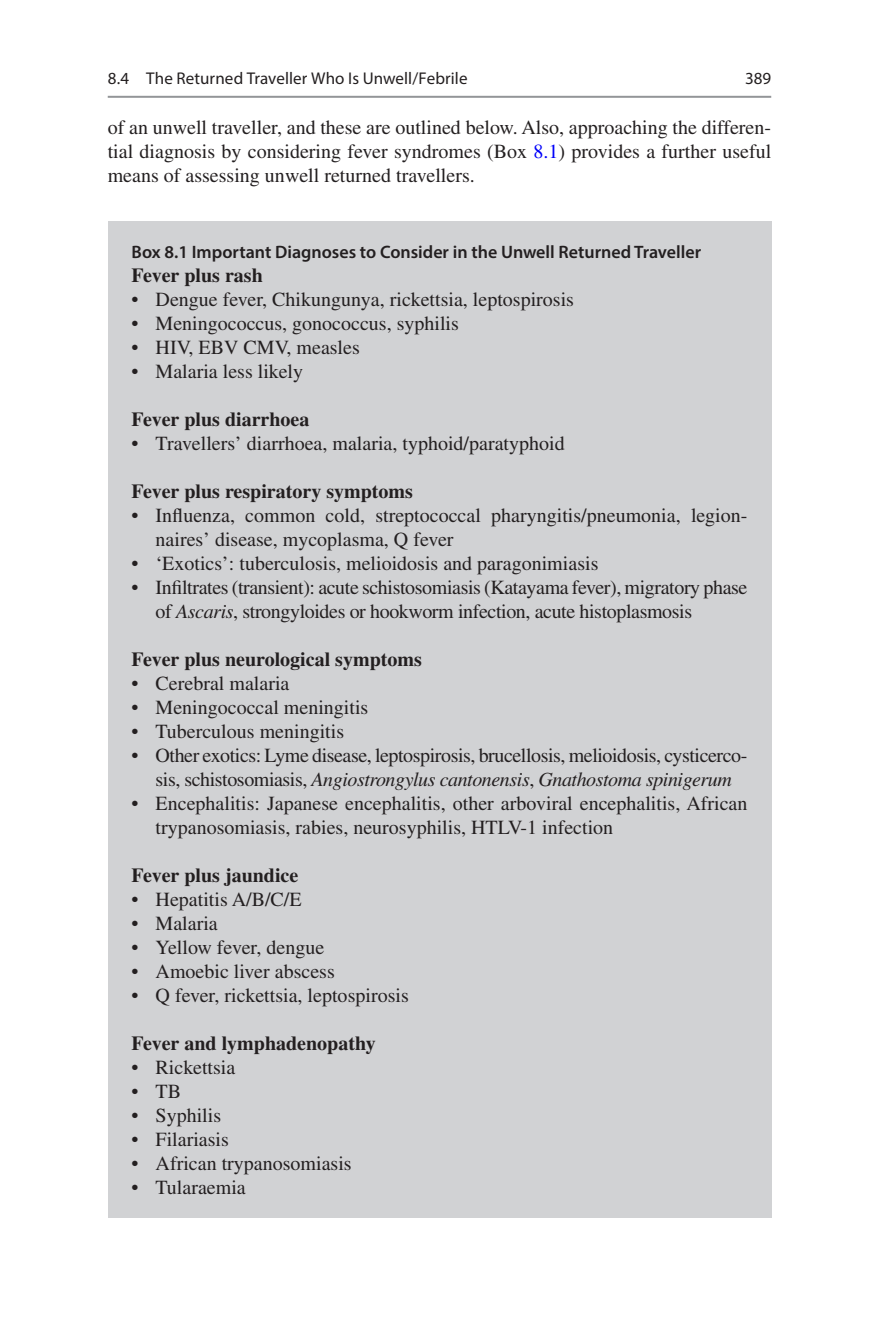
<style>
.page{position:relative;width:879px;height:1333px;background:#fff}
.page>*{position:absolute;margin:0;border:0;box-sizing:border-box;transform-origin:0 0}
.t1{font:20px/24px "Pqwmpd Times LT Std";color:#231f20}
.t2{font:20px/24px "Pqwmpd Times LT Std";letter-spacing:-.02em;color:#231f20}
.t3{font:700 20px "Vbysnn Times LT Std";color:#231f20}
.t4{font:italic 20px "Sfvcvx Times LT Std";letter-spacing:-.02em;color:#231f20}
.t5{font:600 18px "Tprdpd Myriad Pro";color:#231f20}
.t6{font:17px "Qhftlm Myriad Pro";letter-spacing:.01em;color:#231f20}
.s1{color:#0000fa}
.s2{font-family:"Sfvcvx Times LT Std";font-style:italic}
.s3{font-family:"Pqwmpd Times LT Std";font-style:normal}
</style>
<div class="page">
<div style="left:108px;top:221px;width:663px;height:996px;background:#d1d2d4"></div>
<hr style="left:108px;top:96px;width:663px;height:2px;background:#939598">
<p class="t6" style="left:108px;top:68px;width:361px">8.4 The Returned Traveller Who Is Unwell/Febrile</p>
<p class="t6" style="left:745px;top:68px;width:28px">389</p>
<p class="t1" style="left:108px;top:116px;width:665px;text-align:justify">of an unwell traveller, and these are outlined below. Also, approaching the differen&shy;tial diagnosis by considering fever syndromes (Box <span class="s1">8.1</span>) provides a further useful means of assessing unwell returned travellers.</p>
<p class="t5" style="left:132px;top:240px;width:571px">Box 8.1 Important Diagnoses to Consider in the Unwell Returned Traveller</p>
<p class="t3" style="left:132px;top:263px;width:133px">Fever plus rash</p>
<p class="t1" style="left:132px;top:287px;width:444px">• Dengue fever, Chikungunya, rickettsia, leptospirosis</p>
<p class="t1" style="left:132px;top:311px;width:329px">• Meningococcus, gonococcus, syphilis</p>
<p class="t1" style="left:132px;top:335px;width:230px">• HIV, EBV CMV, measles</p>
<p class="t1" style="left:132px;top:359px;width:173px">• Malaria less likely</p>
<p class="t3" style="left:132px;top:407px;width:179px">Fever plus diarrhoea</p>
<p class="t1" style="left:132px;top:431px;width:435px">• Travellers’ diarrhoea, malaria, typhoid/paratyphoid</p>
<p class="t3" style="left:132px;top:479px;width:283px">Fever plus respiratory symptoms</p>
<p class="t1" style="left:156px;top:503px;width:593px;text-indent:-24px">• Influenza, common cold, streptococcal pharyngitis/pneumonia, legion&shy;naires’ disease, mycoplasma, Q fever</p>
<p class="t1" style="left:132px;top:551px;width:468px">• ‘Exotics’: tuberculosis, melioidosis and paragonimiasis</p>
<p class="t2" style="left:156px;top:575px;width:593px;text-indent:-24px">• Infiltrates (transient): acute schistosomiasis (Katayama fever), migratory phase of <span class="s2">Ascaris</span>, strongyloides or hookworm infection, acute histoplasmosis</p>
<p class="t3" style="left:132px;top:647px;width:292px">Fever plus neurological symptoms</p>
<p class="t1" style="left:132px;top:671px;width:159px">• Cerebral malaria</p>
<p class="t1" style="left:132px;top:695px;width:238px">• Meningococcal meningitis</p>
<p class="t1" style="left:132px;top:719px;width:214px">• Tuberculous meningitis</p>
<p class="t2" style="left:132px;top:743px;width:617px">• Other exotics: Lyme disease, leptospirosis, brucellosis, melioidosis, cysticerco-</p>
<p class="t4" style="left:156px;top:768px;width:578px"><span class="s3">sis, schistosomiasis,</span> Angiostrongylus cantonensis<span class="s3">,</span> Gnathostoma spinigerum</p>
<p class="t1" style="left:156px;top:791px;width:593px;text-indent:-24px">• Encephalitis: Japanese encephalitis, other arboviral encephalitis, African trypanosomiasis, rabies, neurosyphilis, HTLV-1 infection</p>
<p class="t3" style="left:132px;top:863px;width:168px">Fever plus jaundice</p>
<p class="t1" style="left:132px;top:887px;width:172px">• Hepatitis A/B/C/E</p>
<p class="t1" style="left:132px;top:911px;width:88px">• Malaria</p>
<p class="t1" style="left:132px;top:935px;width:194px">• Yellow fever, dengue</p>
<p class="t1" style="left:132px;top:959px;width:205px">• Amoebic liver abscess</p>
<p class="t1" style="left:132px;top:983px;width:279px">• Q fever, rickettsia, leptospirosis</p>
<p class="t3" style="left:132px;top:1031px;width:246px">Fever and lymphadenopathy</p>
<p class="t1" style="left:132px;top:1055px;width:105px">• Rickettsia</p>
<p class="t1" style="left:132px;top:1079px;width:51px">• TB</p>
<p class="t1" style="left:132px;top:1103px;width:91px">• Syphilis</p>
<p class="t1" style="left:132px;top:1127px;width:99px">• Filariasis</p>
<p class="t1" style="left:132px;top:1151px;width:222px">• African trypanosomiasis</p>
<p class="t1" style="left:132px;top:1175px;width:116px">• Tularaemia</p>
</div>
